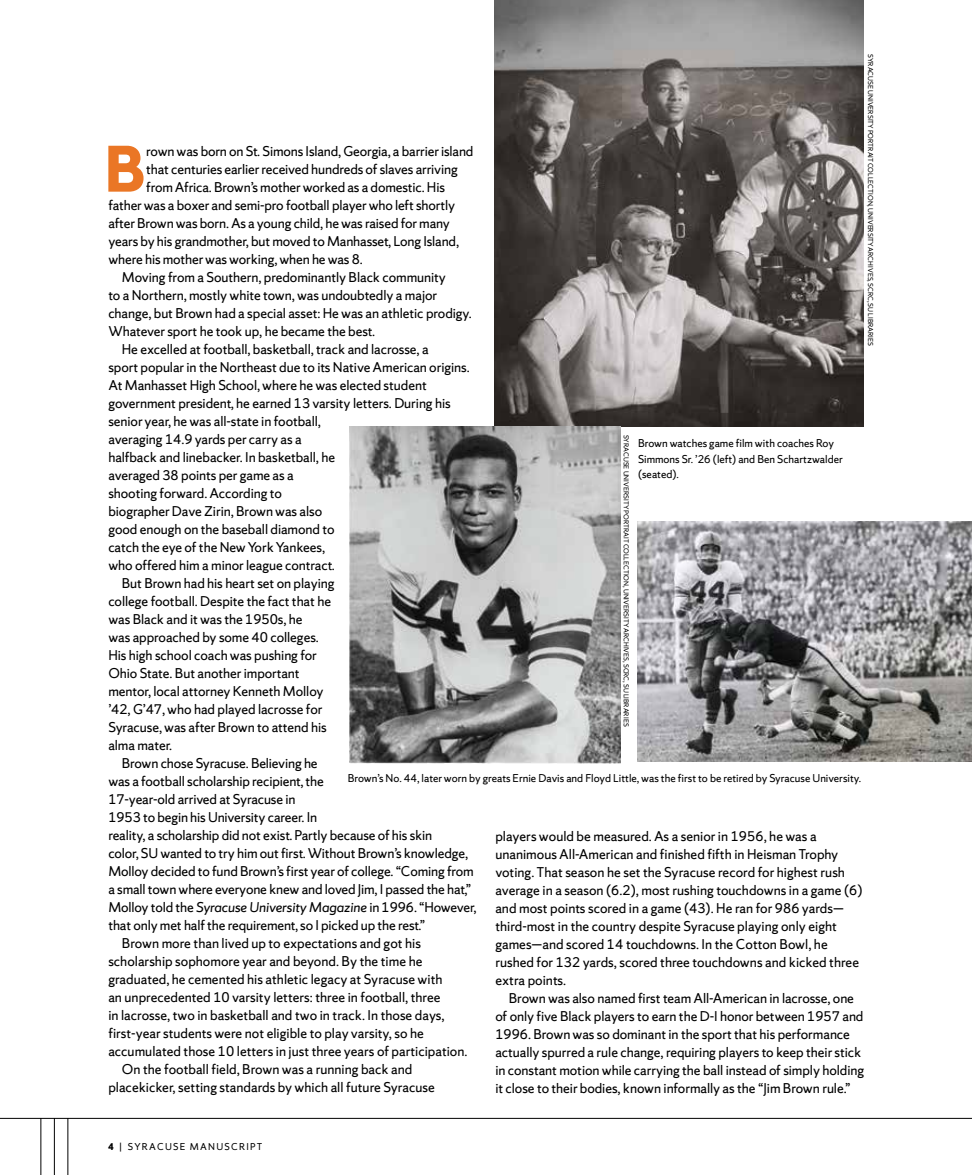
<style>
.page{position:relative;width:972px;height:1175px;background:#fff}
.page>*{position:absolute;margin:0;border:0;box-sizing:border-box;transform-origin:0 0}
.t1{font:700 69.6px "Sherman Sans";color:#ea7625}
.t2{font:15px/18px "Sherman Sans";letter-spacing:-.005em;color:#000}
.t3{font:12px/15.6px "Sherman Sans";color:#000}
.t4{font:10.5px "Sherman Sans";letter-spacing:.12em;color:#000}
.t5{font:7.5px "Sherman Sans";color:#000}
.s1{font-style:italic}
.s2{font-weight:700}
</style>
<div class="page">
<hr style="left:0;top:1118px;width:972px;height:1px;background:#000">
<hr style="left:40px;top:1118px;width:1px;height:56px;background:#000">
<hr style="left:54px;top:1118px;width:1px;height:56px;background:#000">
<hr style="left:68px;top:1118px;width:1px;height:56px;background:#000">
<img style="left:495px;top:0;width:369px;height:426px">
<img style="left:350px;top:426px;width:270px;height:337px">
<img style="left:637px;top:521px;width:335px;height:240px">
<p class="t5" style="left:875px;top:54px;width:293px;rotate:90deg">SYRACUSE UNIVERSITY PORTRAIT COLLECTION, UNIVERSITY ARCHIVES, SCRC, SU LIBRARIES</p>
<h1 class="t1" style="left:104px;top:126px;width:43px">B</h1>
<p class="t2" style="left:146px;top:142px;width:329px">rown was born on St. Simons Island, Georgia, a barrier island</p>
<p class="t2" style="left:146px;top:160px;width:313px">that centuries earlier received hundreds of slaves arriving</p>
<p class="t2" style="left:146px;top:178px;width:300px">from Africa. Brown’s mother worked as a domestic. His</p>
<p class="t2" style="left:108px;top:196px;width:348px">father was a boxer and semi-pro football player who left shortly</p>
<p class="t2" style="left:108px;top:214px;width:343px">after Brown was born. As a young child, he was raised for many</p>
<p class="t2" style="left:108px;top:232px;width:352px">years by his grandmother, but moved to Manhasset, Long Island,</p>
<p class="t2" style="left:108px;top:250px;width:256px">where his mother was working, when he was 8.</p>
<p class="t2" style="left:122px;top:268px;width:326px">Moving from a Southern, predominantly Black community</p>
<p class="t2" style="left:108px;top:286px;width:330px">to a Northern, mostly white town, was undoubtedly a major</p>
<p class="t2" style="left:108px;top:304px;width:365px">change, but Brown had a special asset: He was an athletic prodigy.</p>
<p class="t2" style="left:108px;top:322px;width:268px">Whatever sport he took up, he became the best.</p>
<p class="t2" style="left:122px;top:340px;width:308px">He excelled at football, basketball, track and lacrosse, a</p>
<p class="t2" style="left:108px;top:358px;width:363px">sport popular in the Northeast due to its Native American origins.</p>
<p class="t2" style="left:108px;top:376px;width:320px">At Manhasset High School, where he was elected student</p>
<p class="t2" style="left:108px;top:394px;width:344px">government president, he earned 13 varsity letters. During his</p>
<p class="t2" style="left:108px;top:412px;width:214px">senior year, he was all-state in football,</p>
<p class="t2" style="left:108px;top:430px;width:195px">averaging 14.9 yards per carry as a</p>
<p class="t2" style="left:108px;top:448px;width:228px">halfback and linebacker. In basketball, he</p>
<p class="t2" style="left:108px;top:466px;width:187px">averaged 38 points per game as a</p>
<p class="t2" style="left:108px;top:484px;width:175px">shooting forward. According to</p>
<p class="t2" style="left:108px;top:502px;width:215px">biographer Dave Zirin, Brown was also</p>
<p class="t2" style="left:108px;top:520px;width:228px">good enough on the baseball diamond to</p>
<p class="t2" style="left:108px;top:538px;width:218px">catch the eye of the New York Yankees,</p>
<p class="t2" style="left:108px;top:556px;width:228px">who offered him a minor league contract.</p>
<p class="t2" style="left:122px;top:574px;width:214px">But Brown had his heart set on playing</p>
<p class="t2" style="left:108px;top:592px;width:224px">college football. Despite the fact that he</p>
<p class="t2" style="left:108px;top:610px;width:196px">was Black and it was the 1950s, he</p>
<p class="t2" style="left:108px;top:628px;width:212px">was approached by some 40 colleges.</p>
<p class="t2" style="left:108px;top:646px;width:210px">His high school coach was pushing for</p>
<p class="t2" style="left:108px;top:664px;width:193px">Ohio State. But another important</p>
<p class="t2" style="left:108px;top:682px;width:217px">mentor, local attorney Kenneth Molloy</p>
<p class="t2" style="left:108px;top:700px;width:216px">’42, G’47, who had played lacrosse for</p>
<p class="t2" style="left:108px;top:718px;width:220px">Syracuse, was after Brown to attend his</p>
<p class="t2" style="left:108px;top:736px;width:65px">alma mater.</p>
<p class="t2" style="left:122px;top:754px;width:197px">Brown chose Syracuse. Believing he</p>
<p class="t2" style="left:108px;top:772px;width:217px">was a football scholarship recipient, the</p>
<p class="t2" style="left:108px;top:790px;width:189px">17-year-old arrived at Syracuse in</p>
<p class="t2" style="left:108px;top:808px;width:210px">1953 to begin his University career. In</p>
<p class="t2" style="left:108px;top:826px;width:325px">reality, a scholarship did not exist. Partly because of his skin</p>
<p class="t2" style="left:108px;top:844px;width:361px">color, SU wanted to try him out first. Without Brown’s knowledge,</p>
<p class="t2" style="left:108px;top:862px;width:367px">Molloy decided to fund Brown’s first year of college. “Coming from</p>
<p class="t2" style="left:108px;top:880px;width:364px">a small town where everyone knew and loved Jim, I passed the hat,”</p>
<p class="t2" style="left:108px;top:898px;width:370px">Molloy told the <span class="s1">Syracuse University Magazine</span> in 1996. “However,</p>
<p class="t2" style="left:108px;top:916px;width:318px">that only met half the requirement, so I picked up the rest.”</p>
<p class="t2" style="left:122px;top:934px;width:301px">Brown more than lived up to expectations and got his</p>
<p class="t2" style="left:108px;top:952px;width:316px">scholarship sophomore year and beyond. By the time he</p>
<p class="t2" style="left:108px;top:970px;width:336px">graduated, he cemented his athletic legacy at Syracuse with</p>
<p class="t2" style="left:108px;top:988px;width:334px">an unprecedented 10 varsity letters: three in football, three</p>
<p class="t2" style="left:108px;top:1006px;width:338px">in lacrosse, two in basketball and two in track. In those days,</p>
<p class="t2" style="left:108px;top:1024px;width:317px">first-year students were not eligible to play varsity, so he</p>
<p class="t2" style="left:108px;top:1042px;width:361px">accumulated those 10 letters in just three years of participation.</p>
<p class="t2" style="left:122px;top:1060px;width:292px">On the football field, Brown was a running back and</p>
<p class="t2" style="left:108px;top:1078px;width:328px">placekicker, setting standards by which all future Syracuse</p>
<p class="t5" style="left:631px;top:434px;width:293px;rotate:90deg">SYRACUSE UNIVERSITY PORTRAIT COLLECTION, UNIVERSITY ARCHIVES, SCRC, SU LIBRARIES</p>
<p class="t3" style="left:638px;top:435px;width:206px">Brown watches game film with coaches Roy<br>Simmons Sr. ’26 (left) and Ben Schartzwalder (seated).</p>
<p class="t3" style="left:348px;top:770px;width:515px">Brown’s No. 44, later worn by greats Ernie Davis and Floyd Little, was the first to be retired by Syracuse University.</p>
<p class="t2" style="left:495px;top:826px;width:369px">players would be measured. As a senior in 1956, he was a unanimous All-American and finished fifth in Heisman Trophy voting. That season he set the Syracuse record for highest rush average in a season (6.2), most rushing touchdowns in a game (6) and most points scored in a game (43). He ran for 986 yards— third-most in the country despite Syracuse playing only eight games—and scored 14 touchdowns. In the Cotton Bowl, he rushed for 132 yards, scored three touchdowns and kicked three extra points.</p>
<p class="t2" style="left:495px;top:988px;width:370px;text-indent:14px">Brown was also named first team All-American in lacrosse, one of only five Black players to earn the D-I honor between 1957 and 1996. Brown was so dominant in the sport that his performance actually spurred a rule change, requiring players to keep their stick in constant motion while carrying the ball instead of simply holding it close to their bodies, known informally as the “Jim Brown rule.”</p>
<p class="t4" style="left:108px;top:1140px;width:156px"><span class="s2">4</span> | SYRACUSE MANUSCRIPT</p>
</div>
